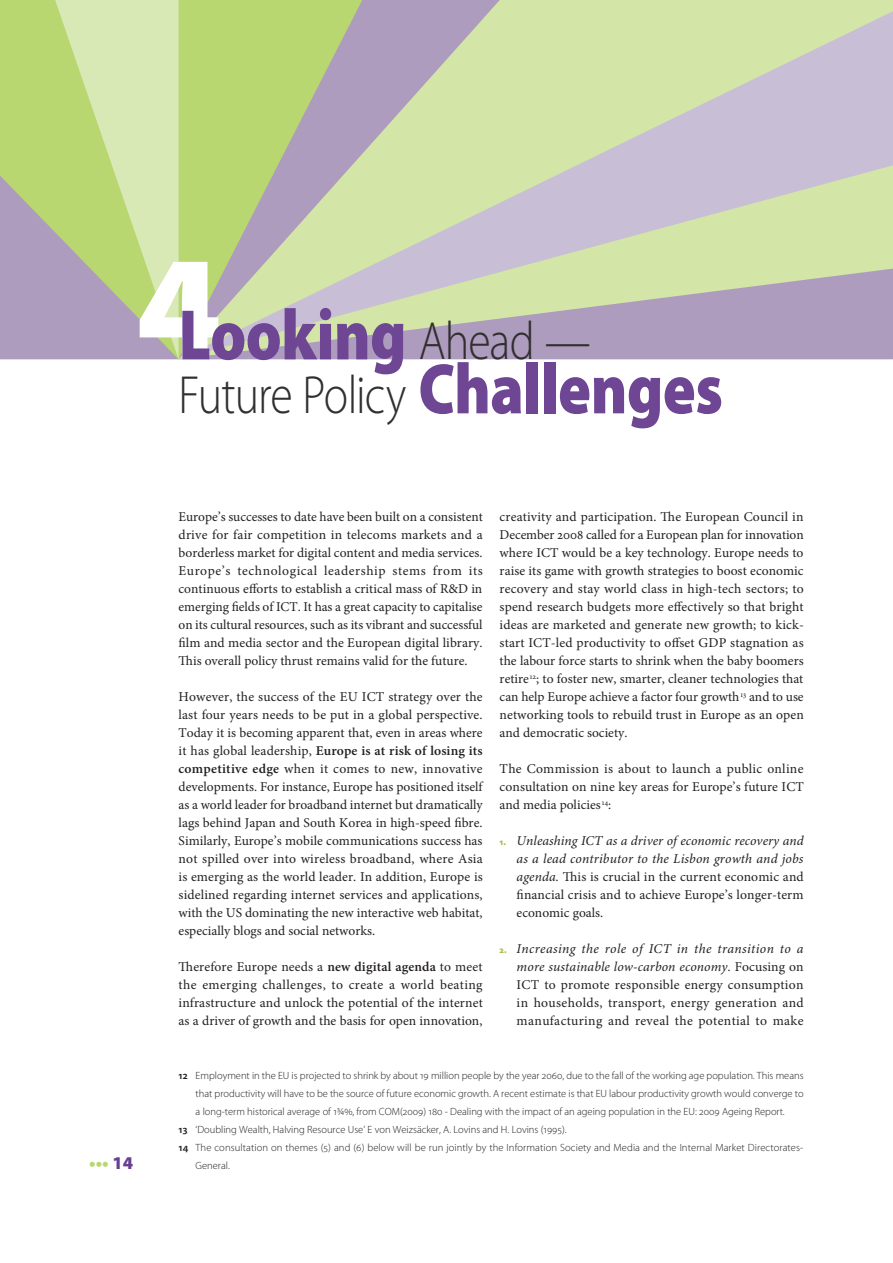
<style>
.page{position:relative;width:893px;height:1263px;background:#fff}
.page>*{position:absolute;margin:0;border:0;box-sizing:border-box;transform-origin:0 0}
.t1{font:900 72px "Myriad Pro";letter-spacing:-.01em;color:#6e4694;scale:.85 1}
.t2{font:300 54px "Myriad Pro";letter-spacing:-.02em;color:#312f30;scale:.85 1}
.t3{font:900 18px "Myriad Pro";color:#b8d770}
.t4{font:13.5px/18px "Minion Pro";color:#231f20;text-align:justify}
.t5{font:300 10.5px "Myriad Pro";color:#231f20}
.s1{font-size:150px;color:#fff}
.s2{font-weight:300;font-size:54px;color:#312f30}
.s3{font-weight:900;font-size:72px;color:#6e4694}
.s4{color:#693e90}
.s5{font-weight:600}
.s6{font-family:"Myriad Pro";font-weight:900;font-size:9px;color:#aac04f}
.s7{font-style:italic}
</style>
<div class="page">
<svg style="left:0;top:0;width:55px;height:359px;background:#b3bd91"></svg>
<svg style="left:179px;top:0;width:714px;height:11px;background:#c4d39d"></svg>
<svg style="left:179px;top:11px;width:714px;height:348px;background:#c4caaf"></svg>
<svg style="left:55px;top:0;width:124px;height:359px;background:#c6d5a0"></svg>
<h1 class="t1" style="left:136px;top:294px;width:537px"><span class="s1">4</span>Looking <span class="s2">Ahead —</span></h1>
<h2 class="t2" style="left:179px;top:366px;width:642px">Future Policy <span class="s3">Challenges</span></h2>
<h3 class="t3" style="left:89px;top:1153px;width:45px">••• <span class="s4">14</span></h3>
<p class="t4" style="left:179px;top:508px;width:306px">Europe’s successes to date have been built on a consistent drive for fair competition in telecoms markets and a borderless market for digital content and media services.<br>Europe’s technological leadership stems from its continuous efforts to establish a critical mass of R&amp;D in emerging fields of ICT. It has a great capacity to capitalise on its cultural resources, such as its vibrant and successful film and media sector and the European digital library.<br>This overall policy thrust remains valid for the future.</p>
<p class="t4" style="left:179px;top:688px;width:306px">However, the success of the EU ICT strategy over the last four years needs to be put in a global perspective.<br>Today it is becoming apparent that, even in areas where it has global leadership, <span class="s5">Europe is at risk of losing its competitive edge</span> when it comes to new, innovative developments. For instance, Europe has positioned itself as a world leader for broadband internet but dramatically lags behind Japan and South Korea in high-speed fibre.<br>Similarly, Europe’s mobile communications success has not spilled over into wireless broadband, where Asia is emerging as the world leader. In addition, Europe is sidelined regarding internet services and applications, with the US dominating the new interactive web habitat, especially blogs and social networks.</p>
<p class="t4" style="left:179px;top:958px;width:306px">Therefore Europe needs a <span class="s5">new digital agenda</span> to meet the emerging challenges, to create a world beating infrastructure and unlock the potential of the internet as a driver of growth and the basis for open innovation,</p>
<p class="t4" style="left:500px;top:508px;width:306px">creativity and participation. The European Council in December 2008 called for a European plan for innovation where ICT would be a key technology. Europe needs to raise its game with growth strategies to boost economic recovery and stay world class in high-tech sectors; to spend research budgets more effectively so that bright ideas are marketed and generate new growth; to kick&shy;start ICT-led productivity to offset GDP stagnation as the labour force starts to shrink when the baby boomers retire<sup>12</sup>; to foster new, smarter, cleaner technologies that can help Europe achieve a factor four growth<sup>13</sup> and to use networking tools to rebuild trust in Europe as an open and democratic society.</p>
<p class="t4" style="left:500px;top:760px;width:306px">The Commission is about to launch a public online consultation on nine key areas for Europe’s future ICT and media policies<sup>14</sup>:</p>
<p class="t4" style="left:517px;top:832px;width:289px;text-indent:-17px"><span class="s6">1.</span> <span class="s7">Unleashing ICT as a driver of economic recovery and as a lead contributor to the Lisbon growth and jobs agenda.</span> This is crucial in the current economic and financial crisis and to achieve Europe’s longer-term economic goals.</p>
<p class="t4" style="left:517px;top:940px;width:289px;text-indent:-17px"><span class="s6">2.</span> <span class="s7">Increasing the role of ICT in the transition to a more sustainable low-carbon economy.</span> Focusing on ICT to promote responsible energy consumption in households, transport, energy generation and manufacturing and reveal the potential to make</p>
<p class="t5" style="left:179px;top:1070px;width:627px"><span class="s5">12</span> Employment in the EU is projected to shrink by about 19 million people by the year 2060, due to the fall of the working age population. This means</p>
<p class="t5" style="left:196px;top:1088px;width:609px">that productivity will have to be the source of future economic growth. A recent estimate is that EU labour productivity growth would converge to</p>
<p class="t5" style="left:196px;top:1106px;width:591px">a long-term historical average of 1¾%, from COM(2009) 180 - Dealing with the impact of an ageing population in the EU: 2009 Ageing Report.</p>
<p class="t5" style="left:179px;top:1124px;width:390px"><span class="s5">13</span> ‘Doubling Wealth, Halving Resource Use’ E von Weizsäcker, A. Lovins and H. Lovins (1995).</p>
<p class="t5" style="left:179px;top:1142px;width:626px"><span class="s5">14</span> The consultation on themes (5) and (6) below will be run jointly by the Information Society and Media and the Internal Market Directorates-</p>
<p class="t5" style="left:196px;top:1160px;width:36px">General.</p>
</div>
